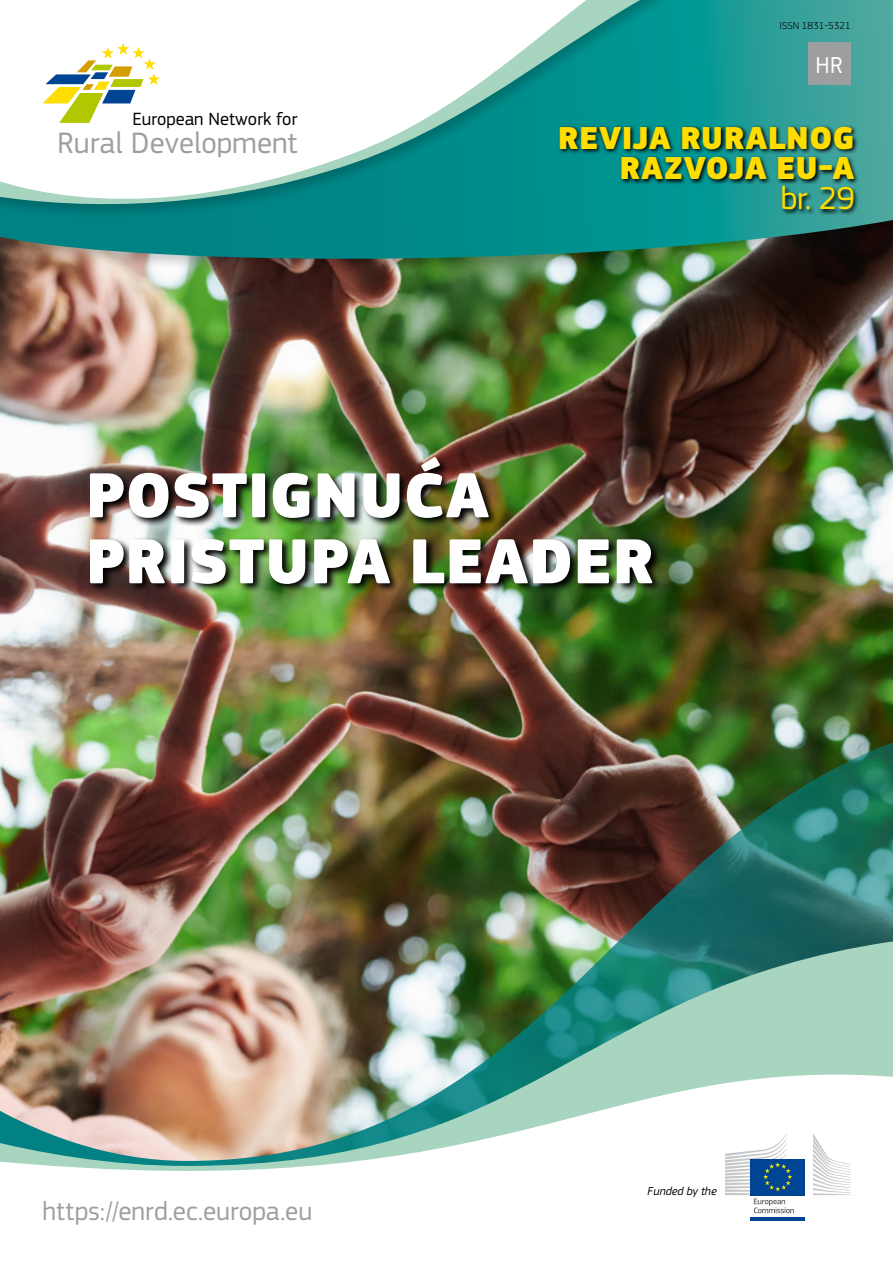
<style>
.page{position:relative;width:893px;height:1263px;background:#fff}
.page>*{position:absolute;margin:0;border:0;box-sizing:border-box;transform-origin:0 0}
.t1{font:900 66px/66px "EC Square Sans Pro";letter-spacing:.005em;color:#fff}
.t2{font:900 33px/30px "EC Square Sans Pro";letter-spacing:.01em;color:#fd0;text-align:right}
.t3{font:33px "EC Square Sans Pro";color:#fd0}
.t4{font:30.75px "EC Square Sans Pro";color:#9c9e9f}
.t5{font:27px "EC Square Sans Pro";color:#9c9e9f}
.t6{font:24px "EC Square Sans Pro";color:#fff}
.t7{font:18.45px "EC Square Sans Pro";color:#000}
.t8{font:italic 11.85px "EC Square Sans Pro";color:#000}
.t9{font:300 10.5px "EC Square Sans Pro";color:#000}
</style>
<div class="page">
<img style="left:0;top:275px;width:893px;height:464px">
<img style="left:90px;top:457px;width:572px;height:136px">
<div style="left:0;top:0;width:893px;height:275px;background:#000;opacity:.2"></div>
<img style="left:0;top:0;width:893px;height:269px">
<svg style="left:614px;top:0;width:66px;height:217px;background:#049591"></svg>
<svg style="left:0;top:0;width:614px;height:233px"></svg>
<div style="left:808px;top:43px;width:42px;height:42px;background:#9c9e9f"></div>
<svg style="left:558px;top:125px;width:300px;height:90px;background:#0d6e6b"></svg>
<img style="left:0;top:739px;width:893px;height:202px">
<img style="left:0;top:941px;width:893px;height:117px">
<svg style="left:0;top:1058px;width:893px;height:163px"></svg>
<svg style="left:43px;top:43px;width:117px;height:80px"></svg>
<div style="left:751px;top:1194px;width:54px;height:24px;background:#fff"></div>
<hr style="left:751px;top:1217px;width:54px;height:3px;background:#004494">
<svg style="left:813px;top:1133px;width:37px;height:62px"></svg>
<div style="left:751px;top:1159px;width:54px;height:36px;background:#004494"></div>
<svg style="left:725px;top:1133px;width:69px;height:80px"></svg>
<p class="t9" style="left:780px;top:20px;width:73px">ISSN 1831-5321</p>
<p class="t7" style="left:132px;top:109px;width:167px">European Network for</p>
<p class="t4" style="left:58px;top:125px;width:241px">Rural Development</p>
<p class="t6" style="left:816px;top:51px;width:29px">HR</p>
<p class="t2" style="left:558px;top:125px;width:298px">REVIJA RURALNOG<br>RAZVOJA EU-A</p>
<p class="t3" style="left:781px;top:179px;width:75px">br. 29</p>
<h1 class="t1" style="left:86px;top:465px;width:570px">POSTIGNUĆA<br>PRISTUPA LEADER</h1>
<p class="t5" style="left:43px;top:1196px;width:271px">https://enrd.ec.europa.eu</p>
<p class="t8" style="left:647px;top:1184px;width:71px">Funded by the</p>
</div>
